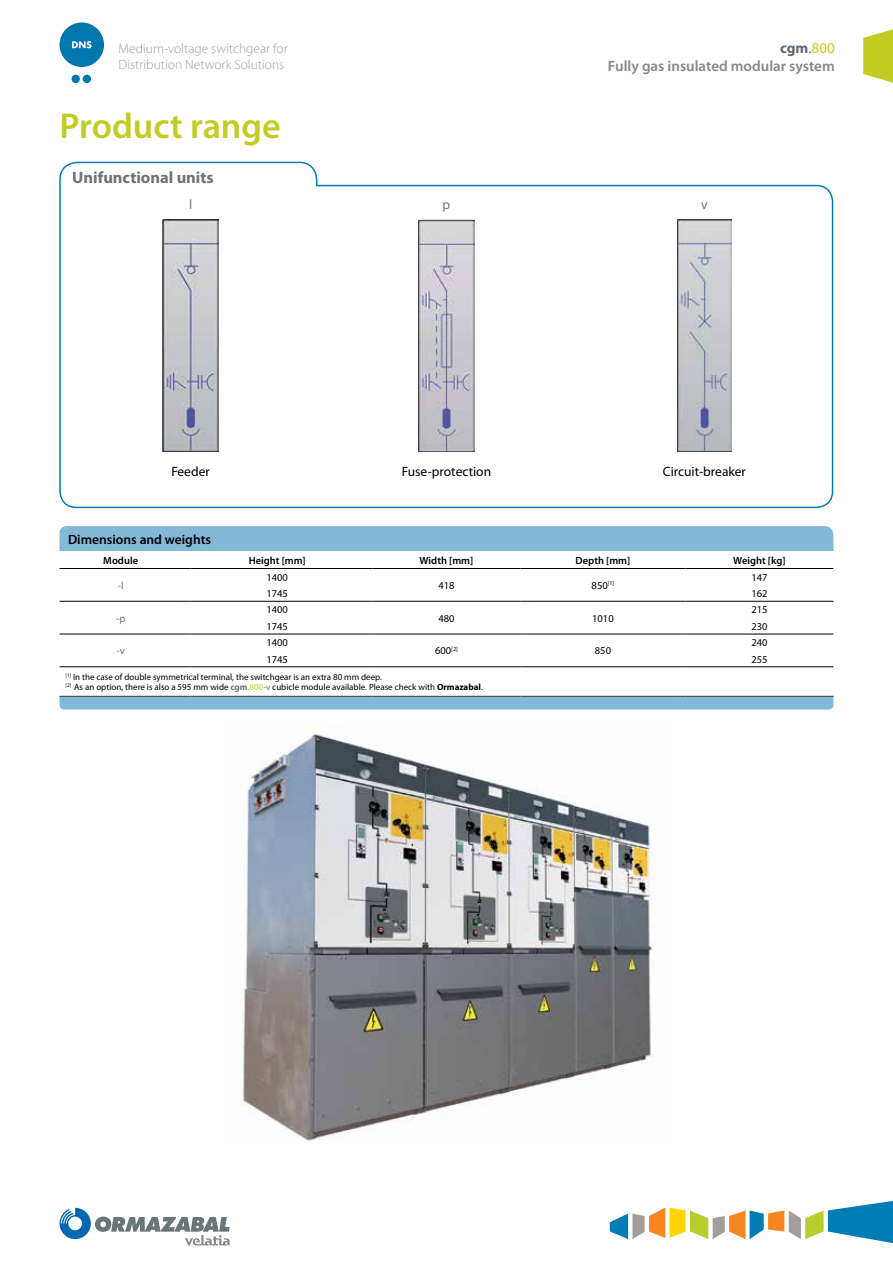
<style>
.page{position:relative;width:893px;height:1263px;background:#fff}
.page>*{position:absolute;margin:0;border:0;box-sizing:border-box;transform-origin:0 0}
.t1{font:600 36px "Myriad Pro";color:#c2cd23}
.t2{font:700 16.5px "Myriad Pro";color:#6a747b}
.t3{font:600 15px/18px "Myriad Pro";color:#86878d;text-align:right}
.t4{font:300 13.5px/16.2px "Myriad Pro";color:#a39e9c}
.t5{font:13.5px "Myriad Pro";color:#000}
.t6{font:600 13.5px "Myriad Pro";color:#000}
.t7{font:13.5px "Myriad Pro";color:#6a747b}
.t8{font:10.5px "Myriad Pro";color:#000}
.t9{font:600 10.5px "Myriad Pro";color:#000}
.t10{font:10.5px "Myriad Pro";color:#6a747b}
.t11{font:9px/10.8px "Myriad Pro";color:#000}
.s1{font-weight:700;color:#5e6973}
.s2{font-weight:400;color:#6a747b}
.s3{font-weight:400;color:#c2cd23}
.s4{font-weight:700;color:#6a747b}
.s5{color:#6a747b}
.s6{color:#c2cd23}
.s7{font-weight:700}
</style>
<div class="page">
<svg style="left:610px;top:1200px;width:283px;height:44px"></svg>
<div style="left:60px;top:22px;width:44px;height:45px;background:#0078ae;border-radius:50%"></div>
<svg style="left:72px;top:41px;width:20px;height:7px"></svg>
<div style="left:72px;top:75px;width:8px;height:8px;background:#0078ae;border-radius:50%"></div>
<div style="left:83px;top:75px;width:8px;height:8px;background:#0078ae;border-radius:50%"></div>
<svg style="left:60px;top:1208px;width:170px;height:37px"></svg>
<svg style="left:863px;top:29px;width:30px;height:54px"></svg>
<svg style="left:59px;top:161px;width:775px;height:348px"></svg>
<img style="left:163px;top:219px;width:55px;height:232px">
<img style="left:419px;top:219px;width:55px;height:232px">
<img style="left:677px;top:219px;width:55px;height:232px">
<hr style="left:60px;top:568px;width:122px;height:1px;background:#000">
<hr style="left:372px;top:568px;width:148px;height:1px;background:#000">
<hr style="left:529px;top:568px;width:148px;height:1px;background:#000">
<hr style="left:190px;top:568px;width:174px;height:1px;background:#000">
<hr style="left:685px;top:568px;width:148px;height:1px;background:#000">
<hr style="left:60px;top:601px;width:122px;height:1px;background:#000">
<hr style="left:372px;top:601px;width:148px;height:1px;background:#000">
<hr style="left:529px;top:601px;width:148px;height:1px;background:#000">
<hr style="left:190px;top:601px;width:174px;height:1px;background:#000">
<hr style="left:685px;top:601px;width:148px;height:1px;background:#000">
<hr style="left:60px;top:634px;width:122px;height:1px;background:#000">
<hr style="left:372px;top:634px;width:148px;height:1px;background:#000">
<hr style="left:529px;top:634px;width:148px;height:1px;background:#000">
<hr style="left:190px;top:634px;width:174px;height:1px;background:#000">
<hr style="left:685px;top:634px;width:148px;height:1px;background:#000">
<hr style="left:60px;top:666px;width:122px;height:1px;background:#000">
<hr style="left:190px;top:666px;width:174px;height:1px;background:#000">
<hr style="left:372px;top:666px;width:148px;height:1px;background:#000">
<hr style="left:529px;top:666px;width:148px;height:1px;background:#000">
<hr style="left:685px;top:666px;width:148px;height:1px;background:#000">
<div style="left:60px;top:526px;width:773px;height:25px;background:#84b8d9"></div>
<svg style="left:60px;top:696px;width:773px;height:13px;background:#7eb0cf"></svg>
<img style="left:240px;top:726px;width:415px;height:415px">
<h3 class="t4" style="left:119px;top:40px;width:171px">Medium-voltage switchgear for<br>Distribution Network Solutions</h3>
<h3 class="t3" style="left:608px;top:38px;width:228px"><span class="s1">cgm</span><span class="s2">.</span><span class="s3">800<br></span>Fully gas insulated modular system</h3>
<h1 class="t1" style="left:60px;top:103px;width:223px">Product range</h1>
<h2 class="t2" style="left:72px;top:167px;width:143px">Unifunctional units</h2>
<h3 class="t7" style="left:189px;top:196px;width:5px">l</h3>
<h3 class="t7" style="left:443px;top:196px;width:9px">p</h3>
<h3 class="t7" style="left:701px;top:196px;width:8px">v</h3>
<h3 class="t5" style="left:171px;top:463px;width:40px">Feeder</h3>
<h3 class="t5" style="left:402px;top:463px;width:91px">Fuse-protection</h3>
<h3 class="t5" style="left:663px;top:463px;width:85px">Circuit-breaker</h3>
<h3 class="t6" style="left:68px;top:530px;width:145px">Dimensions and weights</h3>
<p class="t9" style="left:103px;top:553px;width:36px">Module</p>
<p class="t9" style="left:249px;top:553px;width:59px">Height [mm]</p>
<p class="t9" style="left:420px;top:553px;width:55px">Width [mm]</p>
<p class="t9" style="left:576px;top:553px;width:56px">Depth [mm]</p>
<p class="t9" style="left:733px;top:553px;width:54px">Weight [kg]</p>
<p class="t10" style="left:118px;top:579px;width:7px">-l</p>
<p class="t8" style="left:266px;top:571px;width:23px">1400</p>
<p class="t8" style="left:751px;top:571px;width:18px">147</p>
<p class="t8" style="left:438px;top:579px;width:18px">418</p>
<p class="t8" style="left:592px;top:579px;width:24px">850<sup>[1]</sup></p>
<p class="t8" style="left:266px;top:587px;width:23px">1745</p>
<p class="t8" style="left:751px;top:587px;width:18px">162</p>
<p class="t10" style="left:116px;top:612px;width:11px">-p</p>
<p class="t8" style="left:266px;top:603px;width:23px">1400</p>
<p class="t8" style="left:751px;top:603px;width:18px">215</p>
<p class="t8" style="left:438px;top:612px;width:18px">480</p>
<p class="t8" style="left:592px;top:612px;width:23px">1010</p>
<p class="t8" style="left:266px;top:620px;width:23px">1745</p>
<p class="t8" style="left:751px;top:620px;width:18px">230</p>
<p class="t8" style="left:751px;top:636px;width:18px">240</p>
<p class="t8" style="left:266px;top:636px;width:23px">1400</p>
<p class="t8" style="left:435px;top:644px;width:24px">600<sup>[2]</sup></p>
<p class="t8" style="left:595px;top:644px;width:18px">850</p>
<p class="t10" style="left:117px;top:644px;width:10px">-v</p>
<p class="t8" style="left:266px;top:652px;width:23px">1745</p>
<p class="t8" style="left:751px;top:652px;width:18px">255</p>
<p class="t11" style="left:66px;top:671px;width:419px"><sup>[1]</sup> In the case of double symmetrical terminal, the switchgear is an extra 80 mm deep.<br><sup>[2]</sup> As an option, there is also a 595 mm wide <span class="s4">cgm</span><span class="s5">.</span><span class="s6">800</span><span class="s5">-v</span> cubicle module available. Please check with <span class="s7">Ormazabal</span>.</p>
</div>
